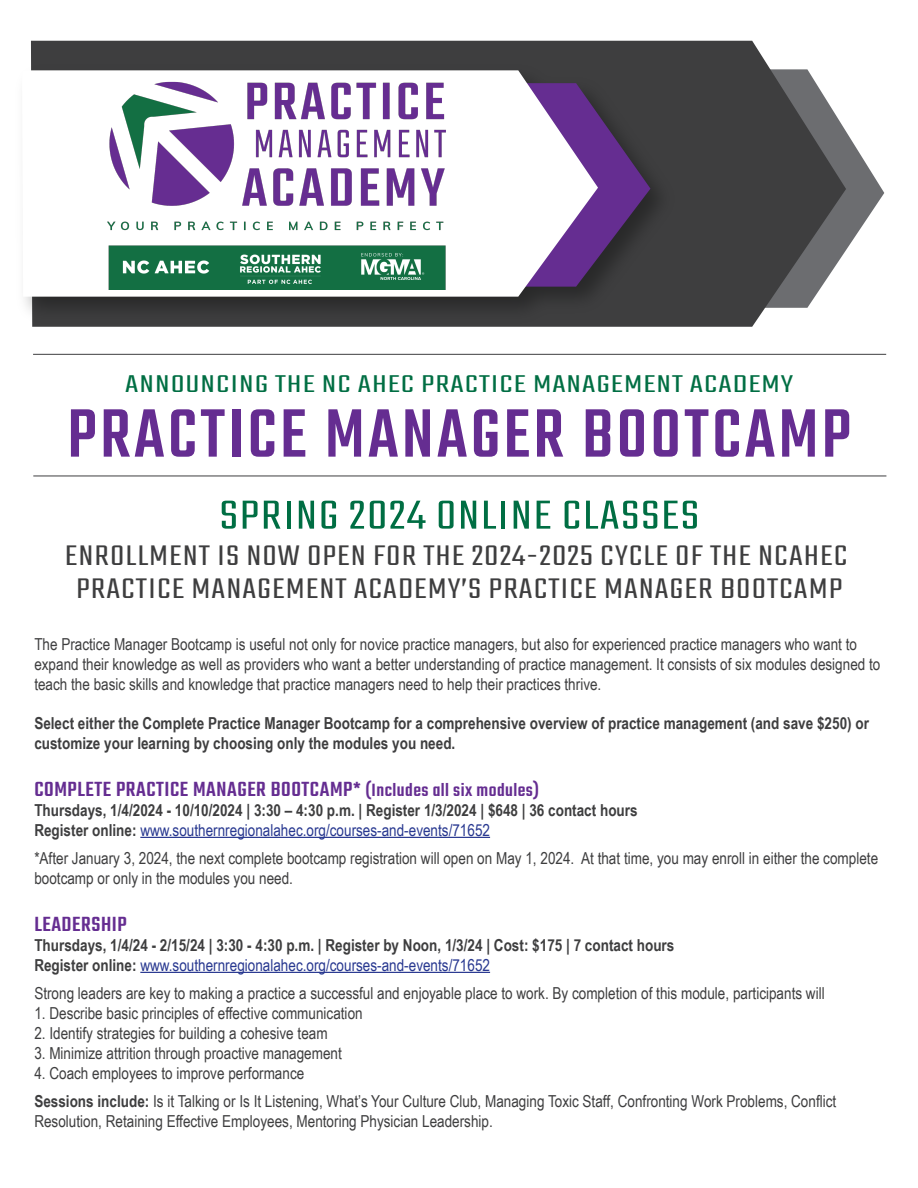
<style>
.page{position:relative;width:918px;height:1188px;background:#fff}
.page>*{position:absolute;margin:0;border:0;box-sizing:border-box;transform-origin:0 0}
.t1{font:500 75px "Teko";letter-spacing:.05em;color:#652d91;scale:.94 1}
.t2{font:300 45px "Teko";letter-spacing:.025em;color:#006e43;scale:1.27 1}
.t3{font:300 31.5px/33px "Teko";letter-spacing:.025em;color:#3e3e3f;text-align:center;scale:1.27 1}
.t4{font:300 27px "Teko";letter-spacing:.025em;color:#006e43;scale:1.43 1}
.t5{font:500 22.5px "Teko";letter-spacing:.025em;color:#652d91}
.t6{font:16.5px/19.8px "Arial Narrow";color:#3e3e3f}
.t7{font:700 16.5px/19.8px "Arial Narrow";color:#3e3e3f}
.s1{font-size:19.5px}
.s2{font-weight:400;color:#283890}
.s3{font-weight:700}
</style>
<div class="page">
<svg style="left:846px;top:131px;width:38px;height:119px"></svg>
<svg style="left:31px;top:41px;width:815px;height:286px;background:#59595a"></svg>
<img style="left:24px;top:58px;width:660px;height:269px">
<svg style="left:598px;top:83px;width:52px;height:204px;background:#483459"></svg>
<svg style="left:24px;top:70px;width:574px;height:227px"></svg>
<hr style="left:140px;top:837px;width:350px;height:1px;background:#283890">
<hr style="left:140px;top:972px;width:350px;height:1px;background:#283890">
<img style="left:107px;top:73px;width:342px;height:217px">
<hr style="left:33px;top:476px;width:853px;height:1px;background:#3e3e3f">
<hr style="left:33px;top:354px;width:853px;height:1px;background:#3e3e3f">
<h3 class="t4" style="left:125px;top:370px;width:469px">ANNOUNCING THE NC AHEC PRACTICE MANAGEMENT ACADEMY</h3>
<h1 class="t1" style="left:68px;top:390px;width:835px">PRACTICE MANAGER BOOTCAMP</h1>
<h2 class="t2" style="left:219px;top:491px;width:379px">SPRING 2024 ONLINE CLASSES</h2>
<h3 class="t3" style="left:65px;top:541px;width:618px">ENROLLMENT IS NOW OPEN FOR THE 2024-2025 CYCLE OF THE NCAHEC<br>PRACTICE MANAGEMENT ACADEMY’S PRACTICE MANAGER BOOTCAMP</h3>
<p class="t6" style="left:34px;top:634px;width:848px">The Practice Manager Bootcamp is useful not only for novice practice managers, but also for experienced practice managers who want to expand their knowledge as well as providers who want a better understanding of practice management. It consists of six modules designed to teach the basic skills and knowledge that practice managers need to help their practices thrive.</p>
<p class="t7" style="left:34px;top:713px;width:836px">Select either the Complete Practice Manager Bootcamp for a comprehensive overview of practice management (and save $250) or customize your learning by choosing only the modules you need.</p>
<h3 class="t5" style="left:34px;top:776px;width:506px">COMPLETE PRACTICE MANAGER BOOTCAMP* <span class="s1">(Includes all six modules)</span></h3>
<p class="t7" style="left:34px;top:799px;width:605px">Thursdays, 1/4/2024 - 10/10/2024 | 3:30 – 4:30 p.m. | Register 1/3/2024 | $648 | 36 contact hours<br>Register online: <span class="s2">www.southernregionalahec.org/courses-and-events/71652</span></p>
<p class="t6" style="left:34px;top:848px;width:845px">*After January 3, 2024, the next complete bootcamp registration will open on May 1, 2024. At that time, you may enroll in either the complete bootcamp or only in the modules you need.</p>
<h3 class="t5" style="left:34px;top:911px;width:94px">LEADERSHIP</h3>
<p class="t7" style="left:34px;top:934px;width:642px">Thursdays, 1/4/24 - 2/15/24 | 3:30 - 4:30 p.m. | Register by Noon, 1/3/24 | Cost: $175 | 7 contact hours<br>Register online: <span class="s2">www.southernregionalahec.org/courses-and-events/71652</span></p>
<p class="t6" style="left:34px;top:983px;width:792px">Strong leaders are key to making a practice a successful and enjoyable place to work. By completion of this module, participants will</p>
<p class="t6" style="left:34px;top:1003px;width:330px">1. Describe basic principles of effective communication</p>
<p class="t6" style="left:34px;top:1023px;width:295px">2. Identify strategies for building a cohesive team</p>
<p class="t6" style="left:34px;top:1042px;width:309px">3. Minimize attrition through proactive management</p>
<p class="t6" style="left:34px;top:1058px;width:804px;line-height:28.8px">4. Coach employees to improve performance<br><span class="s3">Sessions include:</span> Is it Talking or Is It Listening, What’s Your Culture Club, Managing Toxic Staff, Confronting Work Problems, Conflict</p>
<p class="t6" style="left:34px;top:1111px;width:460px">Resolution, Retaining Effective Employees, Mentoring Physician Leadership.</p>
</div>
